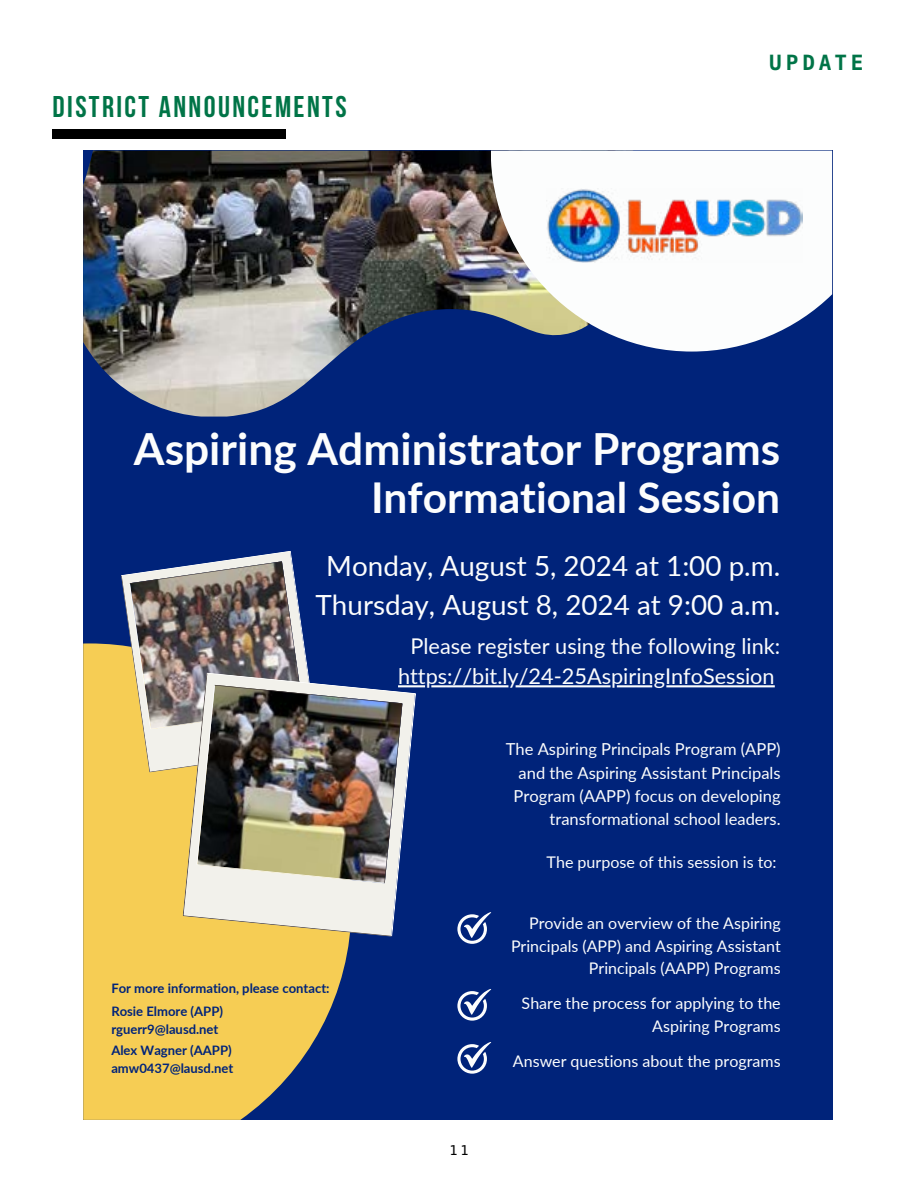
<style>
.page{position:relative;width:918px;height:1188px;background:#fff}
.page>*{position:absolute;margin:0;border:0;box-sizing:border-box;transform-origin:0 0}
.t1{font:700 44.25px "Lato";color:#fcfdfd}
.t2{font:700 42.45px "Lato";color:#fcfdfd}
.t3{font:30px "Bebas Neue";letter-spacing:.08em;color:#007447}
.t4{font:27.75px/39px "Lato";color:#fcfdfd;text-align:center}
.t5{font:21.75px/30.3px "Lato";color:#fcfdfd;text-align:center}
.t6{font:700 21px "Hack";letter-spacing:.18em;color:#007447}
.t7{font:16.5px/23.1px "Lato";color:#fcfdfd;text-align:right}
.t8{font:16.05px/22.4px "Lato";color:#fcfdfd;text-align:right}
.t9{font:13.5px "Hack";color:#000}
.t10{font:700 13.05px/22.5px "Lato";color:#00237a}
</style>
<div class="page">
<div style="left:52px;top:129px;width:234px;height:10px;background:#000"></div>
<div style="left:83px;top:151px;width:749px;height:969px;background:#00237a"></div>
<img style="left:83px;top:151px;width:408px;height:266px">
<svg style="left:83px;top:643px;width:267px;height:477px;background:#dab958"></svg>
<svg style="left:491px;top:151px;width:341px;height:201px;background:#d5d9df"></svg>
<img style="left:121px;top:551px;width:198px;height:221px">
<svg style="left:183px;top:673px;width:209px;height:264px;background:#d9c798"></svg>
<img style="left:197px;top:673px;width:219px;height:263px">
<svg style="left:457px;top:912px;width:34px;height:32px"></svg>
<svg style="left:457px;top:989px;width:34px;height:32px"></svg>
<svg style="left:457px;top:1042px;width:34px;height:32px"></svg>
<img style="left:547px;top:188px;width:256px;height:75px">
<hr style="left:666px;top:685px;width:109px;height:2px;background:#fcfdfd">
<hr style="left:617px;top:685px;width:35px;height:2px;background:#fcfdfd">
<hr style="left:516px;top:685px;width:95px;height:2px;background:#fcfdfd">
<hr style="left:431px;top:685px;width:77px;height:2px;background:#fcfdfd">
<hr style="left:398px;top:685px;width:27px;height:2px;background:#fcfdfd">
<h3 class="t3" style="left:53px;top:90px;width:295px">DISTRICT ANNOUNCEMENTS</h3>
<h3 class="t6" style="left:769px;top:49px;width:96px">UPDATE</h3>
<h1 class="t1" style="left:134px;top:417px;width:648px">Aspiring Administrator Programs</h1>
<h2 class="t2" style="left:371px;top:467px;width:411px">Informational Session</h2>
<h3 class="t4" style="left:316px;top:546px;width:466px">Monday, August 5, 2024 at 1:00 p.m.<br>Thursday, August 8, 2024 at 9:00 a.m.</h3>
<h3 class="t5" style="left:398px;top:630px;width:384px">Please register using the following link: https://bit.ly/24-25AspiringInfoSession</h3>
<p class="t10" style="left:111px;top:977px;width:220px">For more information, please contact:<br>Rosie Elmore (APP)</p>
<p class="t10" style="left:111px;top:1018px;width:122px;line-height:21.3px">rguerr9@lausd.net<br>Alex Wagner (AAPP)</p>
<p class="t10" style="left:111px;top:1057px;width:124px">amw0437@lausd.net</p>
<p class="t9" style="left:450px;top:1142px;width:20px">11</p>
<p class="t7" style="left:506px;top:737px;width:276px">The Aspiring Principals Program (APP) and the Aspiring Assistant Principals Program (AAPP) focus on developing transformational school leaders.</p>
<p class="t8" style="left:547px;top:850px;width:232px">The purpose of this session is to:</p>
<p class="t8" style="left:511px;top:912px;width:271px">Provide an overview of the Aspiring<br>Principals (APP) and Aspiring Assistant<br>Principals (AAPP) Programs</p>
<p class="t8" style="left:522px;top:992px;width:261px">Share the process for applying to the<br>Aspiring Programs</p>
<p class="t8" style="left:513px;top:1050px;width:269px">Answer questions about the programs</p>
</div>
